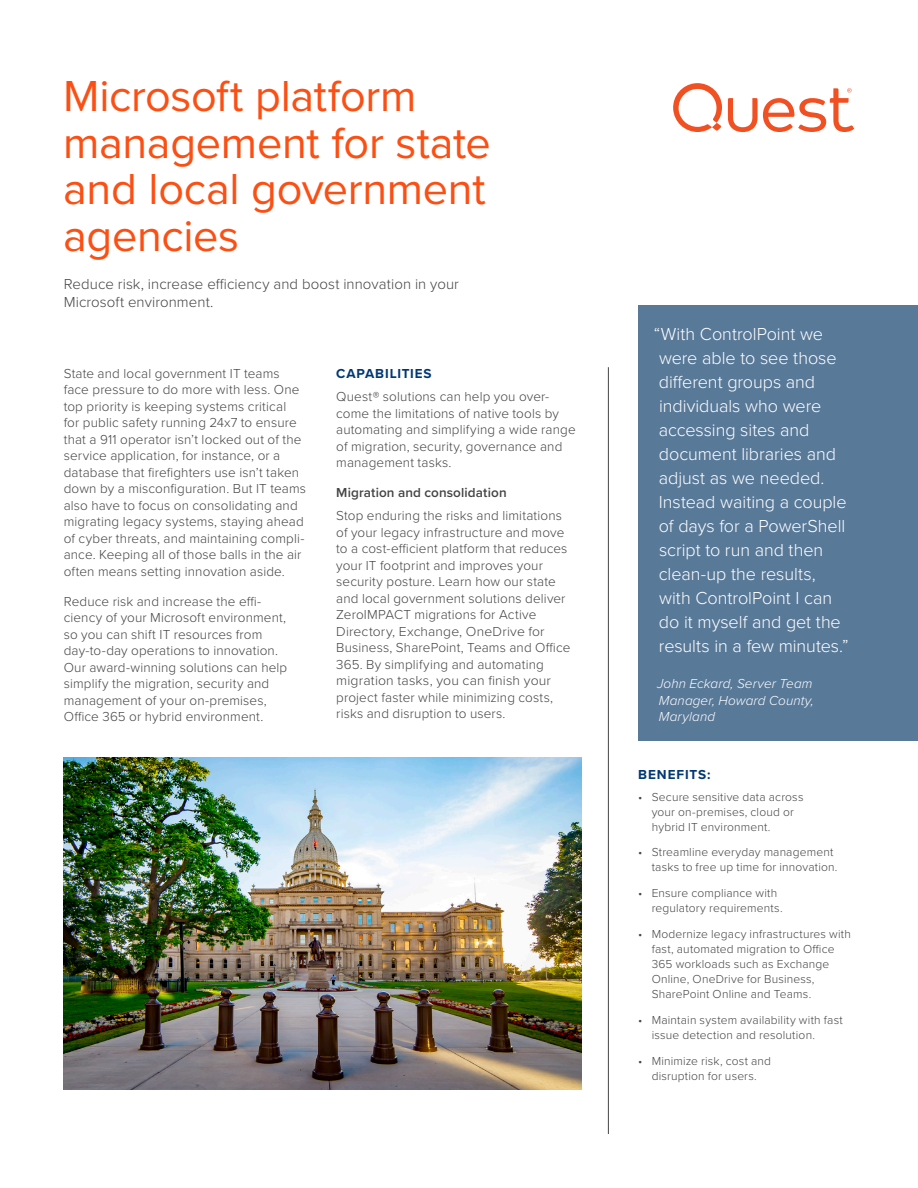
<style>
.page{position:relative;width:918px;height:1188px;background:#fff}
.page>*{position:absolute;margin:0;border:0;box-sizing:border-box;transform-origin:0 0}
.Headline{font:45px/46.5px "Proxima Nova";letter-spacing:-.005em;color:#fb4f14}
.Callout_Box_Medium{font:300 18px/24px "Proxima Nova";letter-spacing:-.005em;color:#fff}
.Sub_Head{font:300 15px/18px "Proxima Nova";letter-spacing:.005em;color:#444}
.Body{font:300 13.5px/16.5px "Proxima Nova";letter-spacing:.01em;color:#444}
.t1{font:italic 300 13.5px/16.2px "Proxima Nova";letter-spacing:.005em;color:#fff;text-align:justify}
.Section_Heading_2{font:600 13.5px "Proxima Nova";letter-spacing:.01em;color:#444}
.Section_Heading_1{font:700 13.5px "Proxima Nova";letter-spacing:.065em;color:#003876}
.t2{font:300 12px/15px "Proxima Nova";letter-spacing:.015em;color:#444}
</style>
<div class="page">
<svg style="left:728px;top:88px;width:126px;height:44px"></svg>
<svg style="left:673px;top:83px;width:49px;height:49px"></svg>
<hr style="left:608px;top:367px;width:1px;height:767px;background:#444">
<div style="left:638px;top:306px;width:280px;height:435px;background:#597999"></div>
<img style="left:64px;top:757px;width:518px;height:333px">
<p class="Headline" style="left:63px;top:71px;width:429px">Microsoft platform management for state and local government agencies</p>
<p class="Sub_Head" style="left:64px;top:275px;width:397px">Reduce risk, increase efficiency and boost innovation in your<br>Microsoft environment.</p>
<p class="Body" style="left:64px;top:364px;width:244px">State and local government IT teams face pressure to do more with less. One top priority is keeping systems critical<br>for public safety running 24x7 to ensure that a 911 operator isn’t locked out of the service application, for instance, or a database that firefighters use isn’t taken down by a misconfiguration. But IT teams also have to focus on consolidating and migrating legacy systems, staying ahead of cyber threats, and maintaining compli&shy;ance. Keeping all of those balls in the air often means setting innovation aside.</p>
<p class="Body" style="left:64px;top:592px;width:225px">Reduce risk and increase the effi&shy;ciency of your Microsoft environment, so you can shift IT resources from day-to-day operations to innovation.<br>Our award-winning solutions can help simplify the migration, security and management of your on-premises, Office 365 or hybrid environment.</p>
<p class="Section_Heading_1" style="left:336px;top:363px;width:97px">CAPABILITIES</p>
<p class="Body" style="left:336px;top:388px;width:241px">Quest® solutions can help you over&shy;come the limitations of native tools by automating and simplifying a wide range of migration, security, governance and management tasks.</p>
<p class="Section_Heading_2" style="left:336px;top:483px;width:172px">Migration and consolidation</p>
<p class="Body" style="left:336px;top:507px;width:236px">Stop enduring the risks and limitations of your legacy infrastructure and move to a cost-efficient platform that reduces your IT footprint and improves your security posture. Learn how our state and local government solutions deliver ZeroIMPACT migrations for Active Directory, Exchange, OneDrive for Business, SharePoint, Teams and Office 365. By simplifying and automating migration tasks, you can finish your project faster while minimizing costs, risks and disruption to users.</p>
<p class="Callout_Box_Medium" style="left:654px;top:321px;width:196px">“With ControlPoint we were able to see those different groups and individuals who were accessing sites and document libraries and adjust as we needed.<br>Instead waiting a couple of days for a PowerShell script to run and then clean-up the results,<br>with ControlPoint I can do it myself and get the results in a few minutes.”</p>
<p class="t1" style="left:657px;top:675px;width:158px">John Eckard, Server Team Manager, Howard County, Maryland</p>
<p class="Section_Heading_1" style="left:638px;top:764px;width:74px">BENEFITS:</p>
<p class="t2" style="left:652px;top:788px;width:153px;text-indent:-14px">• Secure sensitive data across your on-premises, cloud or hybrid IT environment.</p>
<p class="t2" style="left:652px;top:844px;width:187px;text-indent:-14px">• Streamline everyday management tasks to free up time for innovation.</p>
<p class="t2" style="left:652px;top:885px;width:132px;text-indent:-14px">• Ensure compliance with regulatory requirements.</p>
<p class="t2" style="left:652px;top:926px;width:201px;text-indent:-14px">• Modernize legacy infrastructures with fast, automated migration to Office 365 workloads such as Exchange Online, OneDrive for Business, SharePoint Online and Teams.</p>
<p class="t2" style="left:652px;top:1012px;width:193px;text-indent:-14px">• Maintain system availability with fast issue detection and resolution.</p>
<p class="t2" style="left:638px;top:1052px;width:134px;text-align:center">• Minimize risk, cost and disruption for users.</p>
</div>
